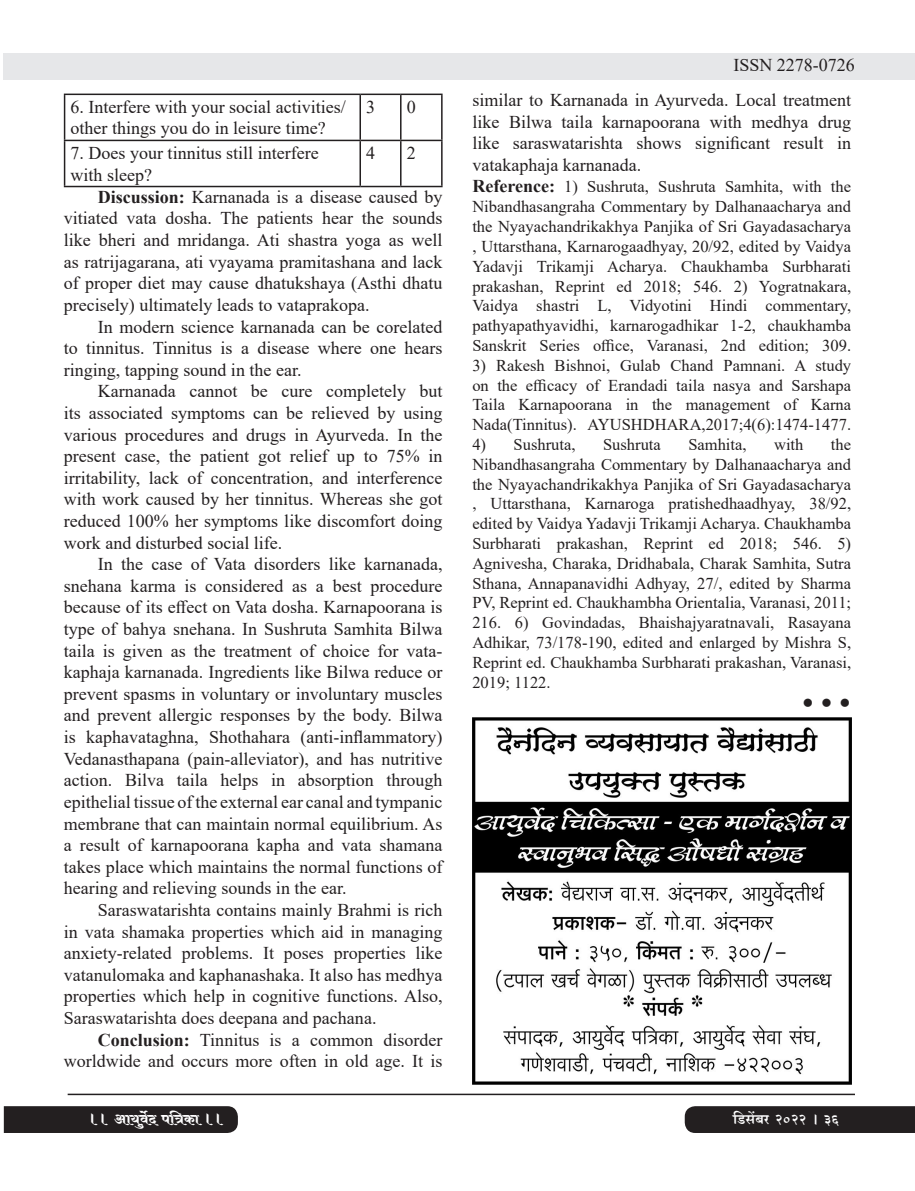
<style>
.page{position:relative;width:915px;height:1191px;background:#fff}
.page>*{position:absolute;margin:0;border:0;box-sizing:border-box;transform-origin:0 0}
.Bottom_Bullet{font:21px "SHREE DEV7";color:#231f20}
.Body_Text_English{font:18px/21.6px "Times New Roman";color:#231f20;text-align:justify}
.Table_Body_Text{font:18px/21.6px "Times New Roman";color:#231f20}
.t1{font:18px "SHREE DEV7";color:#fff}
.t2{font:18px "SHREE DEV7";color:#fff}
.Reference{font:16.5px/19.8px "Times New Roman";color:#231f20;text-align:justify}
.s1{font-weight:700}
.s2{font-weight:700;font-size:18px}
</style>
<div class="page">
<div style="left:4px;top:1106px;width:234px;height:27px;background:#231f20"></div>
<div style="left:4px;top:53px;width:910px;height:27px;background:#e6e7e9"></div>
<svg style="left:914px;top:53px;width:1px;height:27px"></svg>
<div style="left:684px;top:1106px;width:230px;height:27px;background:#231f20"></div>
<hr style="left:68px;top:1093px;width:786px;height:2px;background:#231f20">
<hr style="left:64px;top:94px;width:296px;height:1px;background:#231f20">
<hr style="left:64px;top:95px;width:1px;height:45px;background:#231f20">
<hr style="left:360px;top:94px;width:40px;height:1px;background:#231f20">
<hr style="left:359px;top:95px;width:2px;height:45px;background:#231f20">
<hr style="left:400px;top:94px;width:42px;height:1px;background:#231f20">
<hr style="left:400px;top:95px;width:1px;height:45px;background:#231f20">
<hr style="left:441px;top:95px;width:1px;height:45px;background:#231f20">
<hr style="left:64px;top:140px;width:296px;height:1px;background:#231f20">
<hr style="left:64px;top:141px;width:1px;height:45px;background:#231f20">
<hr style="left:360px;top:140px;width:40px;height:1px;background:#231f20">
<hr style="left:359px;top:141px;width:2px;height:45px;background:#231f20">
<hr style="left:400px;top:140px;width:42px;height:1px;background:#231f20">
<hr style="left:400px;top:141px;width:1px;height:45px;background:#231f20">
<hr style="left:441px;top:141px;width:1px;height:45px;background:#231f20">
<hr style="left:64px;top:186px;width:296px;height:1px;background:#231f20">
<hr style="left:360px;top:186px;width:40px;height:1px;background:#231f20">
<hr style="left:400px;top:186px;width:42px;height:1px;background:#231f20">
<img style="left:472px;top:717px;width:378px;height:367px">
<p class="Table_Body_Text" style="left:71px;top:95px;width:276px">6. Interfere with your social activities/ other things you do in leisure time?</p>
<p class="Table_Body_Text" style="left:366px;top:95px;width:10px">3</p>
<p class="Table_Body_Text" style="left:406px;top:95px;width:10px">0</p>
<p class="Table_Body_Text" style="left:71px;top:141px;width:249px">7. Does your tinnitus still interfere with sleep?</p>
<p class="Table_Body_Text" style="left:366px;top:141px;width:10px">4</p>
<p class="Table_Body_Text" style="left:406px;top:141px;width:10px">2</p>
<p class="Body_Text_English" style="left:64px;top:185px;width:380px;text-indent:34px"><span class="s1">Discussion:</span> Karnanada is a disease caused by vitiated vata dosha. The patients hear the sounds like bheri and mridanga. Ati shastra yoga as well as ratrijagarana, ati vyayama pramitashana and lack of proper diet may cause dhatukshaya (Asthi dhatu precisely) ultimately leads to vataprakopa.</p>
<p class="Body_Text_English" style="left:64px;top:315px;width:380px;text-indent:34px">In modern science karnanada can be corelated to tinnitus. Tinnitus is a disease where one hears ringing, tapping sound in the ear.</p>
<p class="Body_Text_English" style="left:64px;top:380px;width:380px;text-indent:34px">Karnanada cannot be cure completely but its associated symptoms can be relieved by using various procedures and drugs in Ayurveda. In the present case, the patient got relief up to 75% in irritability, lack of concentration, and interference with work caused by her tinnitus. Whereas she got reduced 100% her symptoms like discomfort doing work and disturbed social life.</p>
<p class="Body_Text_English" style="left:64px;top:553px;width:380px;text-indent:34px">In the case of Vata disorders like karnanada, snehana karma is considered as a best procedure because of its effect on Vata dosha. Karnapoorana is type of bahya snehana. In Sushruta Samhita Bilwa taila is given as the treatment of choice for vata&shy;kaphaja karnanada. Ingredients like Bilwa reduce or prevent spasms in voluntary or involuntary muscles and prevent allergic responses by the body. Bilwa is kaphavataghna, Shothahara (anti-inflammatory)<br>Vedanasthapana (pain-alleviator), and has nutritive action. Bilva taila helps in absorption through epithelial tissue of the external ear canal and tympanic membrane that can maintain normal equilibrium. As a result of karnapoorana kapha and vata shamana takes place which maintains the normal functions of hearing and relieving sounds in the ear.</p>
<p class="Body_Text_English" style="left:64px;top:898px;width:380px;text-indent:34px">Saraswatarishta contains mainly Brahmi is rich in vata shamaka properties which aid in managing anxiety-related problems. It poses properties like vatanulomaka and kaphanashaka. It also has medhya properties which help in cognitive functions. Also, Saraswatarishta does deepana and pachana.</p>
<p class="Body_Text_English" style="left:64px;top:1028px;width:380px;text-align:right"><span class="s1">Conclusion:</span> Tinnitus is a common disorder worldwide and occurs more often in old age. It is</p>
<p class="Body_Text_English" style="left:733px;top:54px;width:123px">ISSN 2278-0726</p>
<p class="Body_Text_English" style="left:472px;top:89px;width:380px">similar to Karnanada in Ayurveda. Local treatment like Bilwa taila karnapoorana with medhya drug like saraswatarishta shows significant result in vatakaphaja karnanada.</p>
<p class="Reference" style="left:472px;top:176px;width:380px"><span class="s2">Reference:</span> 1) Sushruta, Sushruta Samhita, with the Nibandhasangraha Commentary by Dalhanaacharya and the Nyayachandrikakhya Panjika of Sri Gayadasacharya , Uttarsthana, Karnarogaadhyay, 20/92, edited by Vaidya Yadavji Trikamji Acharya. Chaukhamba Surbharati prakashan, Reprint ed 2018; 546. 2) Yogratnakara, Vaidya shastri L, Vidyotini Hindi commentary, pathyapathyavidhi, karnarogadhikar 1-2, chaukhamba Sanskrit Series office, Varanasi, 2nd edition; 309.</p>
<p class="Reference" style="left:472px;top:355px;width:380px">3) Rakesh Bishnoi, Gulab Chand Pamnani. A study on the efficacy of Erandadi taila nasya and Sarshapa Taila Karnapoorana in the management of Karna Nada(Tinnitus). AYUSHDHARA,2017;4(6):1474-1477.</p>
<p class="Reference" style="left:472px;top:434px;width:105px">4) Sushruta,</p>
<p class="Reference" style="left:603px;top:434px;width:59px">Sushruta</p>
<p class="Reference" style="left:688px;top:434px;width:60px">Samhita,</p>
<p class="Reference" style="left:773px;top:434px;width:31px">with</p>
<p class="Reference" style="left:472px;top:434px;width:380px;text-indent:358px">the Nibandhasangraha Commentary by Dalhanaacharya and the Nyayachandrikakhya Panjika of Sri Gayadasacharya , Uttarsthana, Karnaroga pratishedhaadhyay, 38/92, edited by Vaidya Yadavji Trikamji Acharya. Chaukhamba Surbharati prakashan, Reprint ed 2018; 546. 5)<br>Agnivesha, Charaka, Dridhabala, Charak Samhita, Sutra Sthana, Annapanavidhi Adhyay, 27/, edited by Sharma PV, Reprint ed. Chaukhambha Orientalia, Varanasi, 2011; 216. 6) Govindadas, Bhaishajyaratnavali, Rasayana Adhikar, 73/178-190, edited and enlarged by Mishra S, Reprint ed. Chaukhamba Surbharati prakashan, Varanasi, 2019; 1122.</p>
<p class="Bottom_Bullet" style="left:801px;top:696px;width:51px">· · ·</p>
<p class="t1" style="left:89px;top:1110px;width:137px">&amp;&amp; Am¶wd}X n{ÌH$m &amp;&amp;</p>
<p class="t2" style="left:733px;top:1109px;width:107px">{S&gt;g|~a 2022 &amp; 36</p>
</div>
